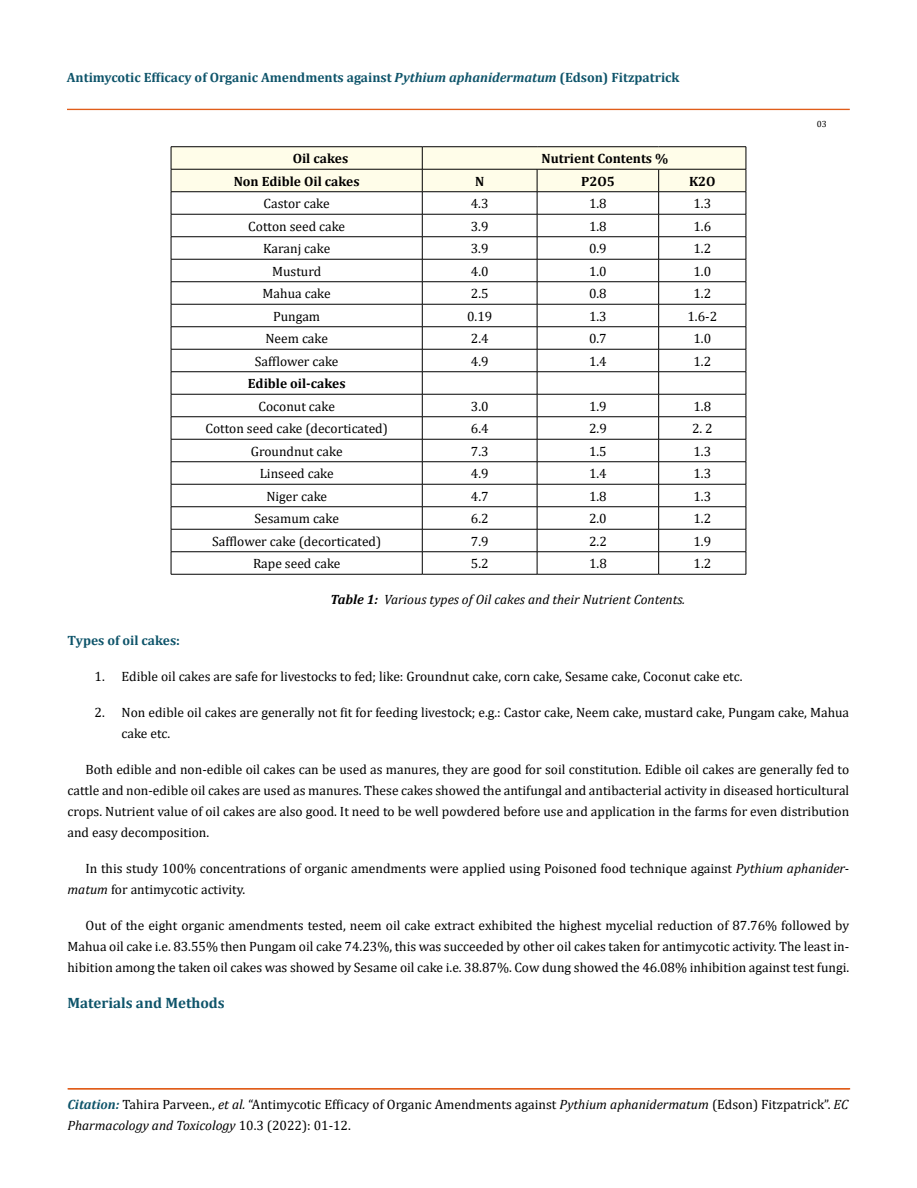
<style>
.page{position:relative;width:917px;height:1188px;background:#fff}
.page>*{position:absolute;margin:0;border:0;box-sizing:border-box;transform-origin:0 0}
.t1{font:700 15px "Cambria";color:#0e546a}
.t2{font:13.5px/21px "Cambria";color:#000}
.t3{font:700 13.5px "Cambria";color:#0e546a}
.t4{font:700 13.5px "Cambria";color:#000}
.t5{font:italic 13.5px "Cambria";color:#000}
.t6{font:9px "Cambria";color:#000}
.s1{font-style:italic}
.s2{font-weight:700}
.s3{font-weight:700;font-style:italic;color:#0e546a}
</style>
<div class="page">
<div style="left:67px;top:109px;width:782px;height:1px;border:1px solid #e05d1a"></div>
<hr style="left:171px;top:146px;width:251px;height:1px;background:#000">
<hr style="left:422px;top:146px;width:115px;height:1px;background:#000">
<hr style="left:537px;top:146px;width:121px;height:1px;background:#000">
<hr style="left:658px;top:146px;width:88px;height:1px;background:#000">
<svg style="left:171px;top:147px;width:575px;height:427px"></svg>
<hr style="left:171px;top:574px;width:251px;height:1px;background:#000">
<hr style="left:422px;top:574px;width:115px;height:1px;background:#000">
<hr style="left:537px;top:574px;width:121px;height:1px;background:#000">
<hr style="left:658px;top:574px;width:88px;height:1px;background:#000">
<p class="t3" style="left:67px;top:68px;width:614px">Antimycotic Efficacy of Organic Amendments against <span class="s1">Pythium aphanidermatum</span> (Edson) Fitzpatrick</p>
<p class="t4" style="left:293px;top:149px;width:57px">Oil cakes</p>
<p class="t4" style="left:541px;top:149px;width:128px">Nutrient Contents %</p>
<p class="t4" style="left:234px;top:172px;width:127px">Non Edible Oil cakes</p>
<p class="t4" style="left:475px;top:172px;width:11px">N</p>
<p class="t4" style="left:581px;top:172px;width:35px">P2O5</p>
<p class="t4" style="left:689px;top:172px;width:28px">K2O</p>
<p class="t2" style="left:263px;top:193px;width:68px">Castor cake</p>
<p class="t2" style="left:471px;top:193px;width:19px">4.3</p>
<p class="t2" style="left:589px;top:193px;width:19px">1.8</p>
<p class="t2" style="left:693px;top:193px;width:19px">1.3</p>
<p class="t2" style="left:248px;top:216px;width:98px">Cotton seed cake</p>
<p class="t2" style="left:471px;top:216px;width:19px">3.9</p>
<p class="t2" style="left:589px;top:216px;width:19px">1.8</p>
<p class="t2" style="left:693px;top:216px;width:19px">1.6</p>
<p class="t2" style="left:263px;top:238px;width:69px">Karanj cake</p>
<p class="t2" style="left:471px;top:238px;width:19px">3.9</p>
<p class="t2" style="left:589px;top:238px;width:19px">0.9</p>
<p class="t2" style="left:693px;top:238px;width:19px">1.2</p>
<p class="t2" style="left:272px;top:261px;width:51px">Musturd</p>
<p class="t2" style="left:471px;top:261px;width:19px">4.0</p>
<p class="t2" style="left:589px;top:261px;width:19px">1.0</p>
<p class="t2" style="left:693px;top:261px;width:19px">1.0</p>
<p class="t2" style="left:263px;top:283px;width:70px">Mahua cake</p>
<p class="t2" style="left:471px;top:283px;width:19px">2.5</p>
<p class="t2" style="left:589px;top:283px;width:19px">0.8</p>
<p class="t2" style="left:693px;top:283px;width:19px">1.2</p>
<p class="t2" style="left:273px;top:306px;width:49px">Pungam</p>
<p class="t2" style="left:467px;top:306px;width:27px">0.19</p>
<p class="t2" style="left:589px;top:306px;width:19px">1.3</p>
<p class="t2" style="left:687px;top:306px;width:31px">1.6-2</p>
<p class="t2" style="left:265px;top:328px;width:64px">Neem cake</p>
<p class="t2" style="left:471px;top:328px;width:19px">2.4</p>
<p class="t2" style="left:589px;top:328px;width:19px">0.7</p>
<p class="t2" style="left:693px;top:328px;width:19px">1.0</p>
<p class="t2" style="left:255px;top:351px;width:85px">Safflower cake</p>
<p class="t2" style="left:471px;top:351px;width:19px">4.9</p>
<p class="t2" style="left:589px;top:351px;width:19px">1.4</p>
<p class="t2" style="left:693px;top:351px;width:19px">1.2</p>
<p class="t4" style="left:248px;top:374px;width:99px">Edible oil-cakes</p>
<p class="t2" style="left:258px;top:396px;width:78px">Coconut cake</p>
<p class="t2" style="left:471px;top:396px;width:19px">3.0</p>
<p class="t2" style="left:589px;top:396px;width:19px">1.9</p>
<p class="t2" style="left:693px;top:396px;width:19px">1.8</p>
<p class="t2" style="left:205px;top:418px;width:184px">Cotton seed cake (decorticated)</p>
<p class="t2" style="left:471px;top:418px;width:19px">6.4</p>
<p class="t2" style="left:589px;top:418px;width:19px">2.9</p>
<p class="t2" style="left:692px;top:418px;width:22px">2. 2</p>
<p class="t2" style="left:251px;top:441px;width:93px">Groundnut cake</p>
<p class="t2" style="left:471px;top:441px;width:19px">7.3</p>
<p class="t2" style="left:589px;top:441px;width:19px">1.5</p>
<p class="t2" style="left:693px;top:441px;width:19px">1.3</p>
<p class="t2" style="left:260px;top:463px;width:75px">Linseed cake</p>
<p class="t2" style="left:471px;top:463px;width:19px">4.9</p>
<p class="t2" style="left:589px;top:463px;width:19px">1.4</p>
<p class="t2" style="left:693px;top:463px;width:19px">1.3</p>
<p class="t2" style="left:266px;top:486px;width:62px">Niger cake</p>
<p class="t2" style="left:471px;top:486px;width:19px">4.7</p>
<p class="t2" style="left:589px;top:486px;width:19px">1.8</p>
<p class="t2" style="left:693px;top:486px;width:19px">1.3</p>
<p class="t2" style="left:254px;top:508px;width:86px">Sesamum cake</p>
<p class="t2" style="left:471px;top:508px;width:19px">6.2</p>
<p class="t2" style="left:589px;top:508px;width:19px">2.0</p>
<p class="t2" style="left:693px;top:508px;width:19px">1.2</p>
<p class="t2" style="left:212px;top:531px;width:171px">Safflower cake (decorticated)</p>
<p class="t2" style="left:471px;top:531px;width:19px">7.9</p>
<p class="t2" style="left:589px;top:531px;width:19px">2.2</p>
<p class="t2" style="left:693px;top:531px;width:19px">1.9</p>
<p class="t2" style="left:253px;top:553px;width:89px">Rape seed cake</p>
<p class="t2" style="left:471px;top:553px;width:19px">5.2</p>
<p class="t2" style="left:589px;top:553px;width:19px">1.8</p>
<p class="t2" style="left:693px;top:553px;width:19px">1.2</p>
<p class="t5" style="left:330px;top:590px;width:356px"><span class="s2">Table 1:</span> Various types of Oil cakes and their Nutrient Contents.</p>
<p class="t6" style="left:816px;top:118px;width:11px">03</p>
<p class="t3" style="left:68px;top:631px;width:114px">Types of oil cakes:</p>
<p class="t2" style="left:94px;top:666px;width:649px">1. Edible oil cakes are safe for livestocks to fed; like: Groundnut cake, corn cake, Sesame cake, Coconut cake etc.</p>
<p class="t2" style="left:122px;top:702px;width:729px;text-indent:-27px">2. Non edible oil cakes are generally not fit for feeding livestock; e.g.: Castor cake, Neem cake, mustard cake, Pungam cake, Mahua cake etc.</p>
<p class="t2" style="left:68px;top:759px;width:783px;text-align:justify;text-indent:18px">Both edible and non-edible oil cakes can be used as manures, they are good for soil constitution. Edible oil cakes are generally fed to cattle and non-edible oil cakes are used as manures. These cakes showed the antifungal and antibacterial activity in diseased horticultural crops. Nutrient value of oil cakes are also good. It need to be well powdered before use and application in the farms for even distribution and easy decomposition.</p>
<p class="t2" style="left:67px;top:858px;width:783px;text-indent:18px">In this study 100% concentrations of organic amendments were applied using Poisoned food technique against <span class="s1">Pythium aphanider&shy;matum</span> for antimycotic activity.</p>
<p class="t2" style="left:67px;top:915px;width:783px;text-align:justify;text-indent:18px">Out of the eight organic amendments tested, neem oil cake extract exhibited the highest mycelial reduction of 87.76% followed by Mahua oil cake i.e. 83.55% then Pungam oil cake 74.23%, this was succeeded by other oil cakes taken for antimycotic activity. The least in&shy;hibition among the taken oil cakes was showed by Sesame oil cake i.e. 38.87%. Cow dung showed the 46.08% inhibition against test fungi.</p>
<p class="t1" style="left:68px;top:992px;width:159px">Materials and Methods</p>
<p class="t2" style="left:68px;top:1094px;width:782px"><span class="s3">Citation:</span> Tahira Parveen., <span class="s1">et al.</span> “Antimycotic Efficacy of Organic Amendments against <span class="s1">Pythium aphanidermatum</span> (Edson) Fitzpatrick”. <span class="s1">EC<br>Pharmacology and Toxicology</span> 10.3 (2022): 01-12.</p>
</div>
